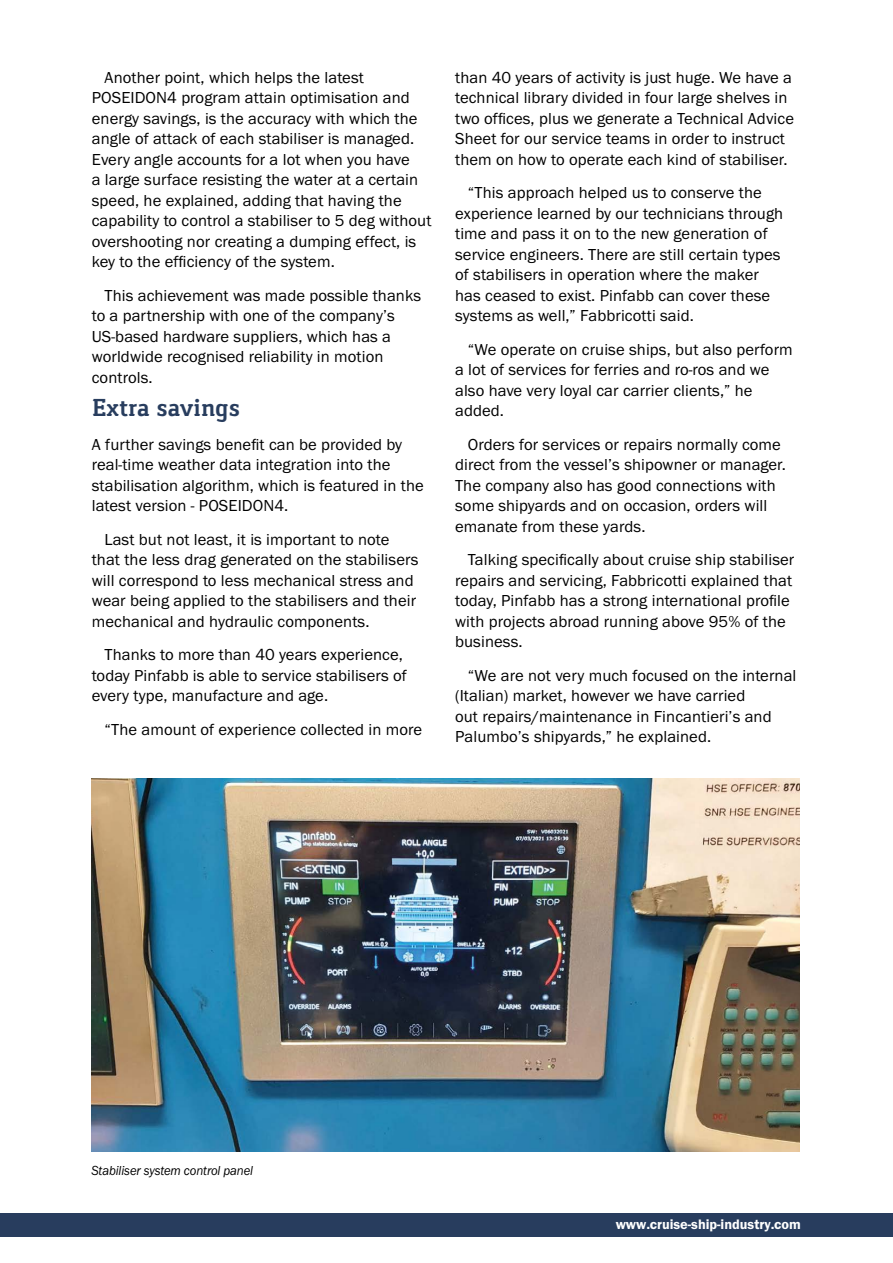
<style>
.page{position:relative;width:893px;height:1263px;background:#fff}
.page>*{position:absolute;margin:0;border:0;box-sizing:border-box;transform-origin:0 0}
.t1{font:700 25.5px "Gaspar";letter-spacing:.005em;color:#283d5e}
.t2{font:16.5px/20.5px "Franklin Got ITC";letter-spacing:.005em;color:#000}
.t3{font:600 14.25px "Franklin Got ITC";color:#fff}
.t4{font:italic 13.5px "Franklin Got ITC";letter-spacing:-.005em;color:#000;scale:.94 1}
</style>
<div class="page">
<div style="left:0;top:1213px;width:893px;height:23px;background:#283d5e"></div>
<img style="left:91px;top:778px;width:708px;height:373px">
<p class="t2" style="left:92px;top:67px;width:341px;text-indent:13px">Another point, which helps the latest POSEIDON4 program attain optimisation and energy savings, is the accuracy with which the angle of attack of each stabiliser is managed.<br>Every angle accounts for a lot when you have<br>a large surface resisting the water at a certain speed, he explained, adding that having the capability to control a stabiliser to 5 deg without overshooting nor creating a dumping effect, is key to the efficiency of the system.</p>
<p class="t2" style="left:92px;top:285px;width:331px;text-indent:13px">This achievement was made possible thanks to a partnership with one of the company’s US-based hardware suppliers, which has a worldwide recognised reliability in motion controls.</p>
<h1 class="t1" style="left:92px;top:393px;width:150px">Extra savings</h1>
<p class="t2" style="left:92px;top:434px;width:334px">A further savings benefit can be provided by real-time weather data integration into the stabilisation algorithm, which is featured in the latest version - POSEIDON4.</p>
<p class="t2" style="left:92px;top:529px;width:328px;text-indent:13px">Last but not least, it is important to note that the less drag generated on the stabilisers will correspond to less mechanical stress and wear being applied to the stabilisers and their mechanical and hydraulic components.</p>
<p class="t2" style="left:92px;top:645px;width:317px;text-indent:13px">Thanks to more than 40 years experience, today Pinfabb is able to service stabilisers of every type, manufacture and age.</p>
<p class="t2" style="left:105px;top:719px;width:319px">“The amount of experience collected in more</p>
<p class="t2" style="left:455px;top:67px;width:340px">than 40 years of activity is just huge. We have a technical library divided in four large shelves in two offices, plus we generate a Technical Advice Sheet for our service teams in order to instruct them on how to operate each kind of stabiliser.</p>
<p class="t2" style="left:455px;top:182px;width:330px;text-indent:13px">“This approach helped us to conserve the experience learned by our technicians through time and pass it on to the new generation of service engineers. There are still certain types of stabilisers in operation where the maker has ceased to exist. Pinfabb can cover these systems as well,” Fabbricotti said.</p>
<p class="t2" style="left:455px;top:339px;width:339px;text-indent:13px">“We operate on cruise ships, but also perform a lot of services for ferries and ro-ros and we also have very loyal car carrier clients,” he added.</p>
<p class="t2" style="left:455px;top:434px;width:332px;text-indent:13px">Orders for services or repairs normally come direct from the vessel’s shipowner or manager.<br>The company also has good connections with some shipyards and on occasion, orders will emanate from these yards.</p>
<p class="t2" style="left:455px;top:549px;width:341px;text-indent:13px">Talking specifically about cruise ship stabiliser repairs and servicing, Fabbricotti explained that today, Pinfabb has a strong international profile with projects abroad running above 95% of the business.</p>
<p class="t2" style="left:455px;top:665px;width:343px;text-indent:13px">“We are not very much focused on the internal (Italian) market, however we have carried<br>out repairs/maintenance in Fincantieri’s and Palumbo’s shipyards,” he explained.</p>
<p class="t4" style="left:91px;top:1163px;width:174px">Stabiliser system control panel</p>
<p class="t3" style="left:616px;top:1216px;width:187px">www.cruise-ship-industry.com</p>
</div>
